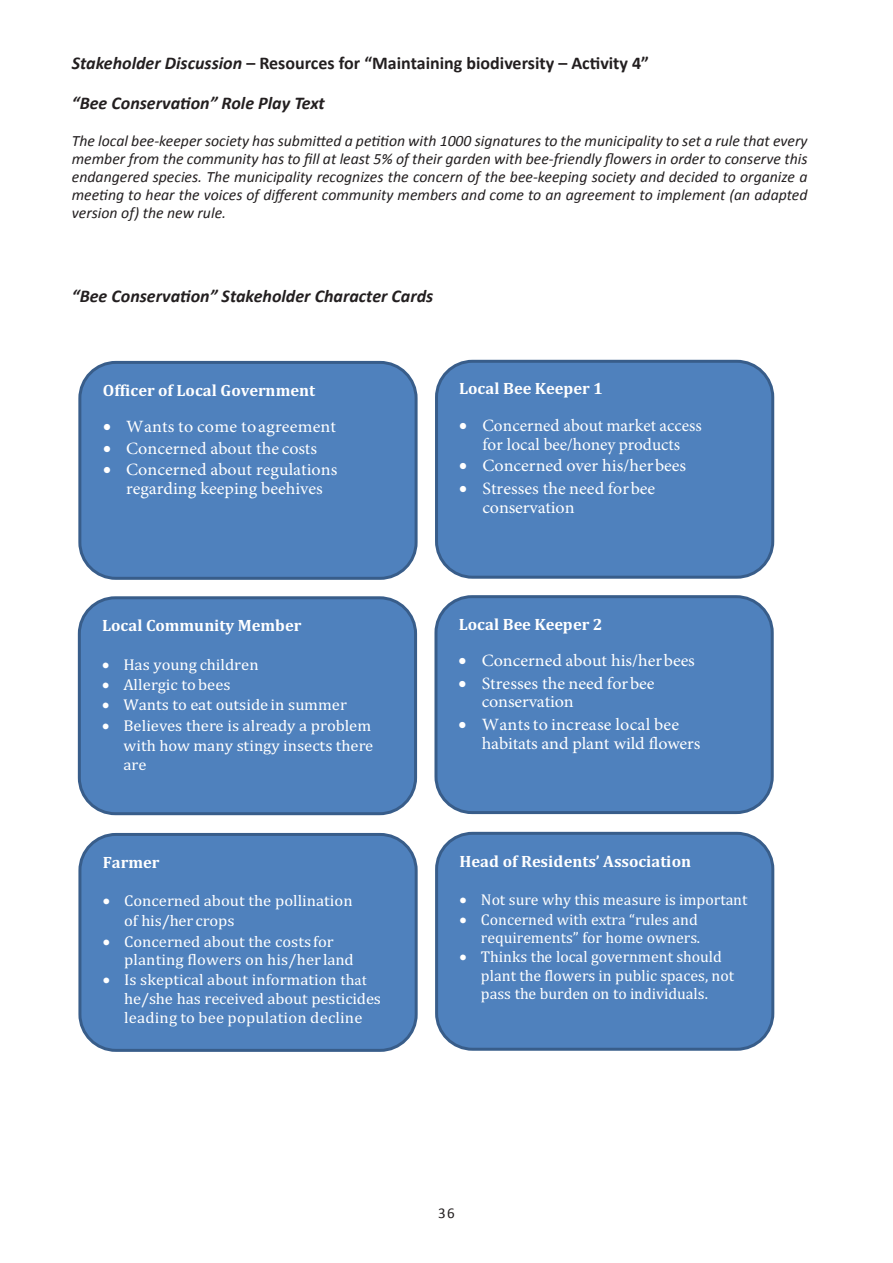
<style>
.page{position:relative;width:893px;height:1263px;background:#fff}
.page>*{position:absolute;margin:0;border:0;box-sizing:border-box;transform-origin:0 0}
.t1{font:italic 700 18px "Calibri";color:#231f20}
.t2{font:700 18px "Calibri";color:#231f20}
.t3{font:italic 700 18px "Calibri";letter-spacing:.005em;color:#000;scale:1.04 1}
.t4{font:17.25px/19px "Minion Pro";color:#fff;scale:1.05 1}
.t5{font:17.25px/19px "Minion Pro";color:#fff;text-align:center}
.t6{font:700 16.5px "Cambria";letter-spacing:-.005em;color:#fff}
.t7{font:15.9px/19.5px "Cambria";color:#fff;scale:1.05 1}
.t8{font:15.9px/18.3px "Cambria";color:#fff;text-align:right}
.t9{font:italic 15.9px "Calibri";letter-spacing:.02em;color:#000}
.t10{font:italic 15.75px/18.1px "Calibri";color:#231f20;text-align:justify}
.t11{font:15px "Calibri";color:#231f20}
.s1{font-style:italic}
.s2{font-family:"Minion Pro"}
</style>
<div class="page">
<div style="left:80px;top:362px;width:336px;height:216px;background:#4f81bd;border-radius:36px"></div>
<div style="left:78px;top:361px;width:340px;height:219px;border:3px solid #385d8a;border-radius:36px"></div>
<div style="left:436px;top:361px;width:337px;height:216px;background:#4f81bd;border-radius:36px"></div>
<div style="left:435px;top:360px;width:339px;height:219px;border:3px solid #385d8a;border-radius:36px"></div>
<div style="left:79px;top:598px;width:337px;height:216px;background:#4f81bd;border-radius:36px"></div>
<div style="left:78px;top:596px;width:339px;height:219px;border:3px solid #385d8a;border-radius:36px"></div>
<div style="left:436px;top:597px;width:336px;height:216px;background:#4f81bd;border-radius:36px"></div>
<div style="left:434px;top:595px;width:340px;height:219px;border:3px solid #385d8a;border-radius:36px"></div>
<div style="left:80px;top:834px;width:336px;height:216px;background:#4f81bd;border-radius:36px"></div>
<div style="left:78px;top:833px;width:340px;height:219px;border:3px solid #385d8a;border-radius:36px"></div>
<div style="left:437px;top:833px;width:336px;height:216px;background:#4f81bd;border-radius:36px"></div>
<div style="left:435px;top:832px;width:339px;height:219px;border:3px solid #385d8a;border-radius:36px"></div>
<p class="t2" style="left:72px;top:51px;width:579px"><span class="s1">Stakeholder Discussion</span> – Resources for “Maintaining biodiversity – Activity 4”</p>
<p class="t1" style="left:72px;top:92px;width:254px">“Bee Conservation” Role Play Text</p>
<p class="t10" style="left:72px;top:131px;width:737px">The local bee-keeper society has submitted a petition with 1000 signatures to the municipality to set a rule that every member from the community has to fill at least 5% of their garden with bee-friendly flowers in order to conserve this endangered species. The municipality recognizes the concern of the bee-keeping society and decided to organize a meeting to hear the voices of different community members and come to an agreement to implement (an adapted version of) the new rule.</p>
<p class="t3" style="left:68px;top:151px;width:259px">“Bee Conservation” Role Play Text</p>
<p class="t9" style="left:68px;top:185px;width:706px">The local bee-keeper society has submitted a petition with 1000 signatures to the municipality to set a rule</p>
<p class="t1" style="left:72px;top:284px;width:363px">“Bee Conservation” Stakeholder Character Cards</p>
<p class="t6" style="left:103px;top:378px;width:214px">Officer of Local Government</p>
<p class="t4" style="left:103px;top:417px;width:223px">• Wants to come toagreement</p>
<p class="t4" style="left:103px;top:438px;width:205px">• Concerned about the costs</p>
<p class="t4" style="left:103px;top:460px;width:225px;text-align:center">• Concerned about regulations regarding keeping beehives</p>
<p class="t6" style="left:459px;top:377px;width:145px">Local Bee Keeper 1</p>
<p class="t5" style="left:459px;top:416px;width:244px">• Concerned about market access for local bee/honey products</p>
<p class="t4" style="left:459px;top:456px;width:218px">• Concerned over his/herbees</p>
<p class="t4" style="left:482px;top:479px;width:166px;text-indent:-23px">• Stresses the need forbee conservation</p>
<p class="t6" style="left:102px;top:614px;width:201px">Local Community Member</p>
<p class="t7" style="left:102px;top:655px;width:151px">• Has young children</p>
<p class="t7" style="left:102px;top:675px;width:124px">• Allergic to bees</p>
<p class="t7" style="left:102px;top:695px;width:235px">• Wants to eat outside in summer</p>
<p class="t7" style="left:123px;top:716px;width:240px;text-indent:-21px">• Believes there is already a problem with how many stingy insects there are</p>
<p class="t6" style="left:103px;top:850px;width:58px">Farmer</p>
<p class="t7" style="left:124px;top:890px;width:219px;text-indent:-21px">• Concerned about the pollination of his/her crops</p>
<p class="t7" style="left:124px;top:932px;width:220px;line-height:18.6px;text-indent:-21px">• Concerned about the costs for planting flowers on his/her land</p>
<p class="t7" style="left:124px;top:970px;width:246px;line-height:19px;text-indent:-21px">• Is skeptical about information <span class="s2">that </span>he/she has received about pesticides leading to bee population decline</p>
<p class="t6" style="left:459px;top:612px;width:145px">Local Bee Keeper 2</p>
<p class="t4" style="left:459px;top:651px;width:227px">• Concerned about his/herbees</p>
<p class="t4" style="left:482px;top:674px;width:166px;line-height:18.6px;text-indent:-23px">• Stresses the need forbee conservation</p>
<p class="t4" style="left:482px;top:715px;width:210px;text-indent:-23px">• Wantsto increase local bee habitats and plant wild flowers</p>
<p class="t6" style="left:460px;top:849px;width:233px">Head of Residents’ Association</p>
<p class="t8" style="left:460px;top:890px;width:289px">• Not sure why this measure is important</p>
<p class="t8" style="left:460px;top:910px;width:242px">• Concerned with extra “rules and requirements” for home owners.</p>
<p class="t8" style="left:481px;top:948px;width:255px;text-align:left;text-indent:-21px">• Thinks the local government should plant the flowers in public spaces, not pass the burden on to individuals.</p>
<p class="t11" style="left:438px;top:1204px;width:18px">36</p>
</div>
